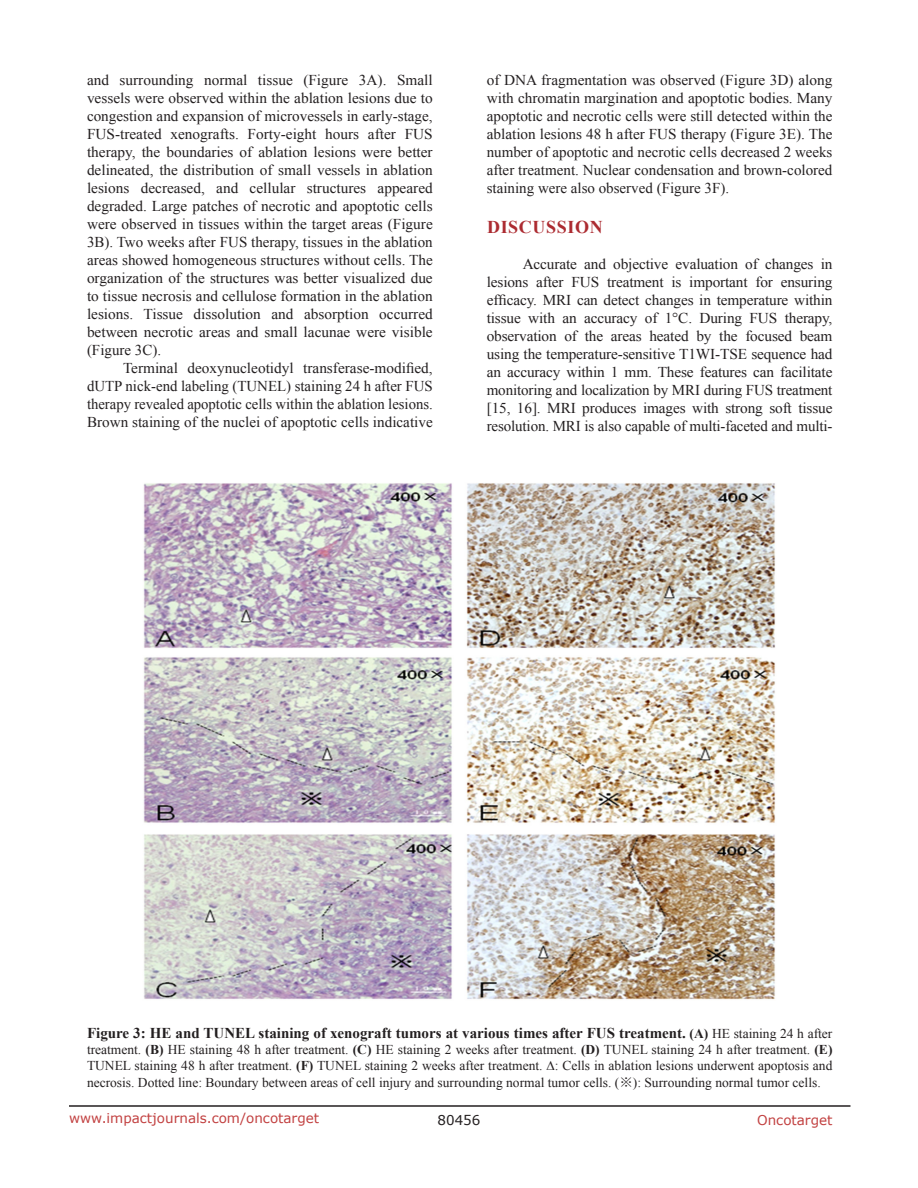
<style>
.page{position:relative;width:918px;height:1188px;background:#fff}
.page>*{position:absolute;margin:0;border:0;box-sizing:border-box;transform-origin:0 0}
.Heading{font:700 18px "Times New Roman";letter-spacing:.035em;color:#ac2b31}
.BodyText{font:15px/18px "Times New Roman";color:#231f20;text-align:justify}
.figuretext{font:700 15px "Times New Roman";color:#231f20}
.figuretext-2{font:13.5px/16.2px "Times New Roman";color:#231f20;text-align:justify}
.t1{font:13.5px "Verdana";color:#c24141}
.t2{font:13.5px "Verdana";color:#231f20}
.s1{font-size:13.5px}
.s2{font-weight:400;font-size:13.5px}
.s3{font-weight:700}
.s4{font-family:"Sim Sun"}
</style>
<div class="page">
<hr style="left:69px;top:1105px;width:781px;height:2px;background:#231f20">
<img style="left:143px;top:483px;width:633px;height:517px">
<p class="BodyText" style="left:87px;top:71px;width:347px">and surrounding normal tissue (Figure 3A). Small vessels were observed within the ablation lesions due to congestion and expansion of microvessels in early-stage, FUS-treated xenografts. Forty-eight hours after FUS therapy, the boundaries of ablation lesions were better delineated, the distribution of small vessels in ablation lesions decreased, and cellular structures appeared degraded. Large patches of necrotic and apoptotic cells were observed in tissues within the target areas (Figure 3B). Two weeks after FUS therapy, tissues in the ablation areas showed homogeneous structures without cells. The organization of the structures was better visualized due to tissue necrosis and cellulose formation in the ablation lesions. Tissue dissolution and absorption occurred between necrotic areas and small lacunae were visible (Figure 3C).</p>
<p class="BodyText" style="left:87px;top:359px;width:347px;text-indent:36px">Terminal deoxynucleotidyl transferase-modified, dUTP nick-end labeling (TUNEL) staining 24 h after FUS therapy revealed apoptotic cells within the ablation lesions.<br>Brown staining of the nuclei of apoptotic cells indicative</p>
<p class="BodyText" style="left:487px;top:71px;width:347px">of DNA fragmentation was observed (Figure 3D) along with chromatin margination and apoptotic bodies. Many apoptotic and necrotic cells were still detected within the ablation lesions 48 h after FUS therapy (Figure 3E). The number of apoptotic and necrotic cells decreased 2 weeks after treatment. Nuclear condensation and brown-colored staining were also observed (Figure 3F).</p>
<p class="Heading" style="left:487px;top:214px;width:117px">DISCUSSION</p>
<p class="BodyText" style="left:487px;top:255px;width:347px;text-indent:36px">Accurate and objective evaluation of changes in lesions after FUS treatment is important for ensuring efficacy. MRI can detect changes in temperature within tissue with an accuracy of 1°C. During FUS therapy, observation of the areas heated by the focused beam using the temperature-sensitive T1WI-TSE sequence had an accuracy within 1 mm. These features can facilitate monitoring and localization by MRI during FUS treatment [15, 16]. MRI produces images with strong soft tissue resolution. MRI is also capable of multi-faceted and multi-</p>
<p class="figuretext" style="left:87px;top:1022px;width:747px">Figure 3: HE and TUNEL staining of xenograft tumors at various times after FUS treatment. <span class="s1">(A)</span> <span class="s2">HE staining 24 h after</span></p>
<p class="figuretext-2" style="left:87px;top:1041px;width:747px">treatment. <span class="s3">(B)</span> HE staining 48 h after treatment. <span class="s3">(C)</span> HE staining 2 weeks after treatment. <span class="s3">(D)</span> TUNEL staining 24 h after treatment. <span class="s3">(E)<br></span>TUNEL staining 48 h after treatment. <span class="s3">(F)</span> TUNEL staining 2 weeks after treatment. ∆: Cells in ablation lesions underwent apoptosis and necrosis. Dotted line: Boundary between areas of cell injury and surrounding normal tumor cells. (<span class="s4">※</span>): Surrounding normal tumor cells.</p>
<p class="t1" style="left:69px;top:1109px;width:252px">www.impactjournals.com/oncotarget</p>
<p class="t2" style="left:438px;top:1111px;width:44px">80456</p>
<p class="t1" style="left:757px;top:1111px;width:77px">Oncotarget</p>
</div>
